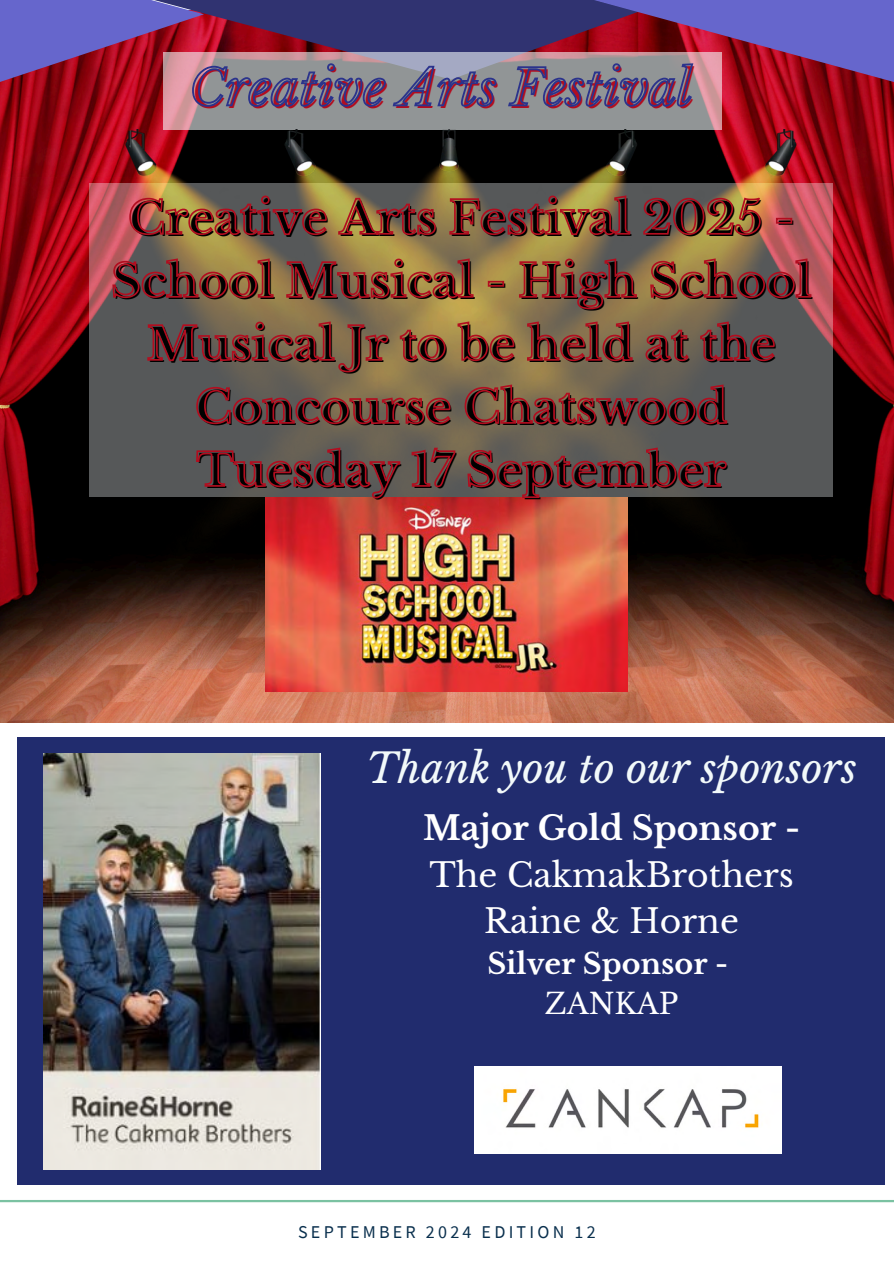
<style>
.page{position:relative;width:894px;height:1264px;background:#fff}
.page>*{position:absolute;margin:0;border:0;box-sizing:border-box;transform-origin:0 0}
.t1{font:italic 49.5px "Libre Baskerville";color:#b20d1f}
.t2{font:700 45px/63px "Libre Baskerville";color:#000;text-align:center}
.t3{font:italic 40.5px "Libre Baskerville";color:#f2f9fa}
.t4{font:33px/46px "Libre Baskerville";color:#fff;text-align:center}
.t5{font:700 28.5px/39.3px "Libre Baskerville";color:#fff;text-align:center}
.t6{font:18px "Source Sans Pro";letter-spacing:.18em;color:#092f4d}
.s1{font-weight:700}
.s2{font-weight:400}
</style>
<div class="page">
<hr style="left:0;top:1199px;width:893px;height:3px;background:#7bc2a2">
<img style="left:0;top:122px;width:893px;height:600px">
<svg style="left:694px;top:0;width:199px;height:122px;background:#84356f"></svg>
<img style="left:266px;top:623px;width:361px;height:69px">
<svg style="left:694px;top:52px;width:27px;height:77px;background:#c999a0"></svg>
<div style="left:17px;top:737px;width:867px;height:448px;background:#212c6e"></div>
<svg style="left:89px;top:184px;width:743px;height:313px;background:#88595e"></svg>
<img style="left:104px;top:129px;width:714px;height:494px">
<img style="left:44px;top:753px;width:276px;height:416px">
<img style="left:474px;top:1066px;width:306px;height:87px">
<svg style="left:0;top:0;width:694px;height:129px;background:#795679"></svg>
<svg style="left:128px;top:194px;width:664px;height:42px;background:#936248"></svg>
<svg style="left:111px;top:257px;width:701px;height:53px;background:#916548"></svg>
<svg style="left:146px;top:320px;width:629px;height:53px;background:#835e4a"></svg>
<svg style="left:195px;top:383px;width:532px;height:42px;background:#7a5349"></svg>
<svg style="left:195px;top:446px;width:532px;height:53px;background:#6c4c4b"></svg>
<p class="t1" style="left:191px;top:59px;width:504px">Creative Arts Festival</p>
<p class="t2" style="left:113px;top:188px;width:702px">Creative Arts Festival 2025 -<br>School Musical - High School<br>Musical Jr to be held at the<br>Concourse Chatswood<br>Tuesday 17 September</p>
<h4 class="t3" style="left:366px;top:743px;width:492px">Thank you to our sponsors</h4>
<p class="t4" style="left:423px;top:806px;width:378px"><span class="s1">Major Gold Sponsor -<br></span>The CakmakBrothers<br>Raine &amp; Horne</p>
<p class="t5" style="left:487px;top:944px;width:242px">Silver Sponsor -<br><span class="s2">ZANKAP</span></p>
<h3 class="t6" style="left:298px;top:1220px;width:299px">SEPTEMBER 2024 EDITION 12</h3>
</div>
